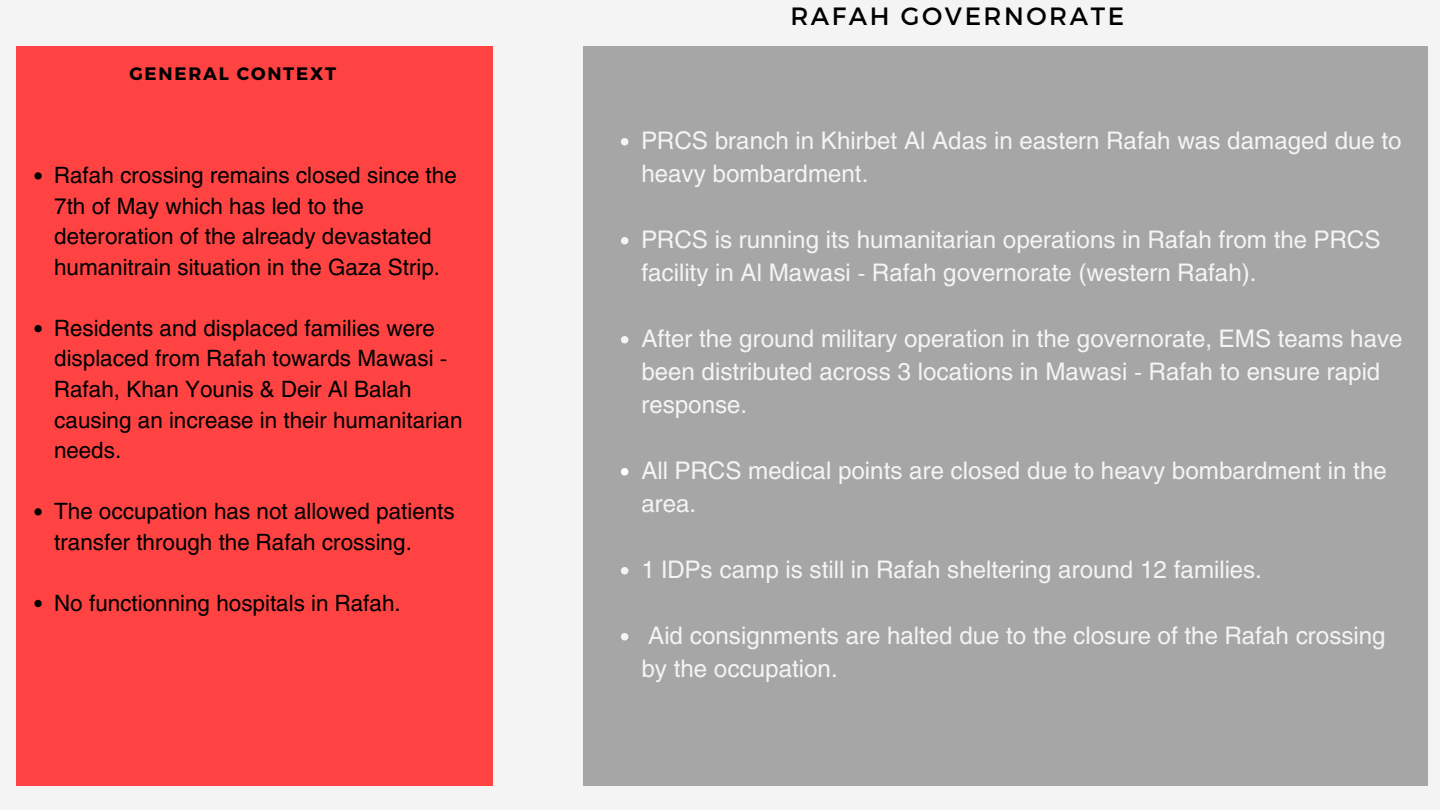
<style>
.page{position:relative;width:1440px;height:810px;background:#f4f4f4}
.page>*{position:absolute;margin:0;border:0;box-sizing:border-box;transform-origin:0 0}
.t1{font:25px "Montserrat";letter-spacing:.1em;color:#000}
.t2{font:24px/33px "Helios";color:#f4f4f4}
.t3{font:22.3px/30.5px "Helios";color:#000}
.t4{font:700 18px "Montserrat";letter-spacing:.1em;color:#000}
</style>
<div class="page">
<div style="left:583px;top:46px;width:844px;height:739px;background:#a6a6a6"></div>
<svg style="left:621px;top:138px;width:7px;height:8px"></svg>
<svg style="left:621px;top:237px;width:7px;height:7px"></svg>
<svg style="left:621px;top:336px;width:7px;height:8px"></svg>
<svg style="left:621px;top:468px;width:7px;height:8px"></svg>
<svg style="left:621px;top:567px;width:7px;height:7px"></svg>
<svg style="left:621px;top:633px;width:7px;height:7px"></svg>
<div style="left:16px;top:46px;width:477px;height:739px;background:#ff4343"></div>
<svg style="left:34px;top:172px;width:8px;height:8px"></svg>
<svg style="left:34px;top:325px;width:8px;height:7px"></svg>
<svg style="left:34px;top:508px;width:8px;height:8px"></svg>
<svg style="left:34px;top:600px;width:8px;height:7px"></svg>
<p class="t4" style="left:129px;top:62px;width:208px">GENERAL CONTEXT</p>
<h2 class="t3" style="left:54px;top:159px;width:404px">Rafah crossing remains closed since the 7th of May which has led to the deteroration of the already devastated humanitrain situation in the Gaza Strip.</h2>
<p class="t3" style="left:54px;top:312px;width:410px">Residents and displaced families were displaced from Rafah towards Mawasi -<br>Rafah, Khan Younis &amp; Deir Al Balah causing an increase in their humanitarian needs.</p>
<p class="t3" style="left:54px;top:495px;width:402px">The occupation has not allowed patients transfer through the Rafah crossing.</p>
<h2 class="t3" style="left:54px;top:587px;width:348px">No functionning hospitals in Rafah.</h2>
<p class="t1" style="left:790px;top:-1px;width:335px">RAFAH GOVERNORATE</p>
<p class="t2" style="left:641px;top:124px;width:762px">PRCS branch in Khirbet Al Adas in eastern Rafah was damaged due to heavy bombardment.</p>
<p class="t2" style="left:641px;top:223px;width:741px">PRCS is running its humanitarian operations in Rafah from the PRCS facility in Al Mawasi - Rafah governorate (western Rafah).</p>
<p class="t2" style="left:641px;top:322px;width:763px">After the ground military operation in the governorate, EMS teams have been distributed across 3 locations in Mawasi - Rafah to ensure rapid response.</p>
<h1 class="t2" style="left:641px;top:454px;width:747px">All PRCS medical points are closed due to heavy bombardment in the area.</h1>
<p class="t2" style="left:641px;top:553px;width:622px">1 IDPs camp is still in Rafah sheltering around 12 families.</p>
<p class="t2" style="left:641px;top:619px;width:746px">Aid consignments are halted due to the closure of the Rafah crossing by the occupation.</p>
</div>
